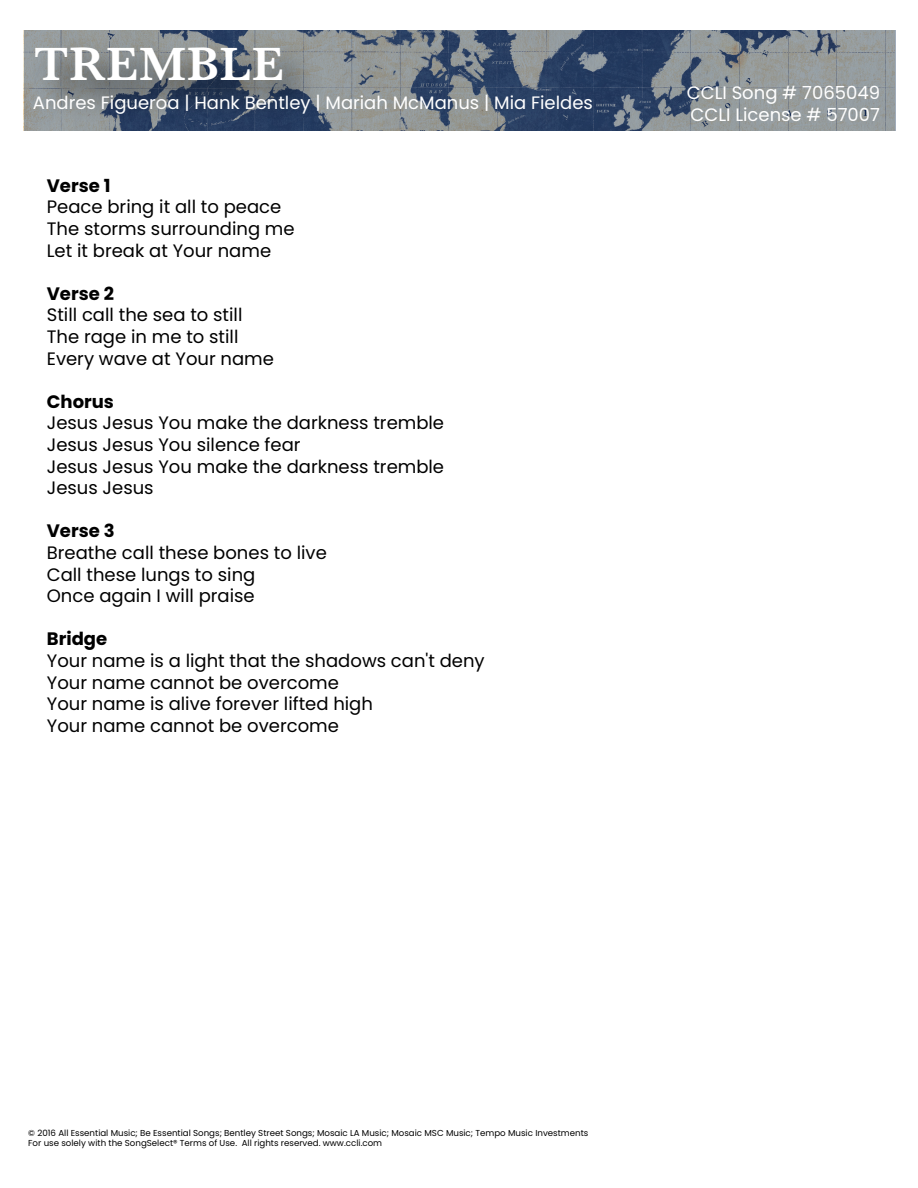
<style>
.page{position:relative;width:918px;height:1188px;background:#fff}
.page>*{position:absolute;margin:0;border:0;box-sizing:border-box;transform-origin:0 0}
.t1{font:600 48.45px "Baskerville";letter-spacing:.02em;color:#fff}
.t2{font:18px/21.6px "Poppins";color:#000}
.t3{font:18px/21.6px "Poppins";color:#fff}
.t4{font:700 18px "Poppins";color:#000}
.t5{font:8.7px/10.4px "Poppins";color:#000}
</style>
<div class="page">
<svg style="left:340px;top:31px;width:555px;height:100px;background:#6e7985"></svg>
<img style="left:23px;top:30px;width:317px;height:101px">
<h1 class="t1" style="left:34px;top:30px;width:251px">TREMBLE</h1>
<p class="t3" style="left:33px;top:92px;width:561px">Andres Figueroa | Hank Bentley | Mariah McManus | Mia Fieldes</p>
<p class="t3" style="left:687px;top:82px;width:195px">CCLI Song # 7065049<br>CCLI License # 57007</p>
<p class="t4" style="left:47px;top:175px;width:65px">Verse 1</p>
<p class="t2" style="left:47px;top:196px;width:249px">Peace bring it all to peace<br>The storms surrounding me<br>Let it break at Your name</p>
<p class="t4" style="left:47px;top:283px;width:69px">Verse 2</p>
<p class="t2" style="left:47px;top:304px;width:229px">Still call the sea to still<br>The rage in me to still<br>Every wave at Your name</p>
<p class="t4" style="left:47px;top:391px;width:69px">Chorus</p>
<p class="t2" style="left:47px;top:412px;width:399px">Jesus Jesus You make the darkness tremble<br>Jesus Jesus You silence fear<br>Jesus Jesus You make the darkness tremble<br>Jesus Jesus</p>
<p class="t4" style="left:47px;top:521px;width:69px">Verse 3</p>
<p class="t2" style="left:47px;top:542px;width:282px">Breathe call these bones to live<br>Call these lungs to sing<br>Once again I will praise</p>
<p class="t4" style="left:47px;top:629px;width:62px">Bridge</p>
<p class="t2" style="left:47px;top:650px;width:439px">Your name is a light that the shadows can't deny Your name cannot be overcome<br>Your name is alive forever lifted high<br>Your name cannot be overcome</p>
<p class="t5" style="left:28px;top:1128px;width:562px">© 2016 All Essential Music; Be Essential Songs; Bentley Street Songs; Mosaic LA Music; Mosaic MSC Music; Tempo Music Investments<br>For use solely with the SongSelect® Terms of Use. All rights reserved. www.ccli.com</p>
</div>
